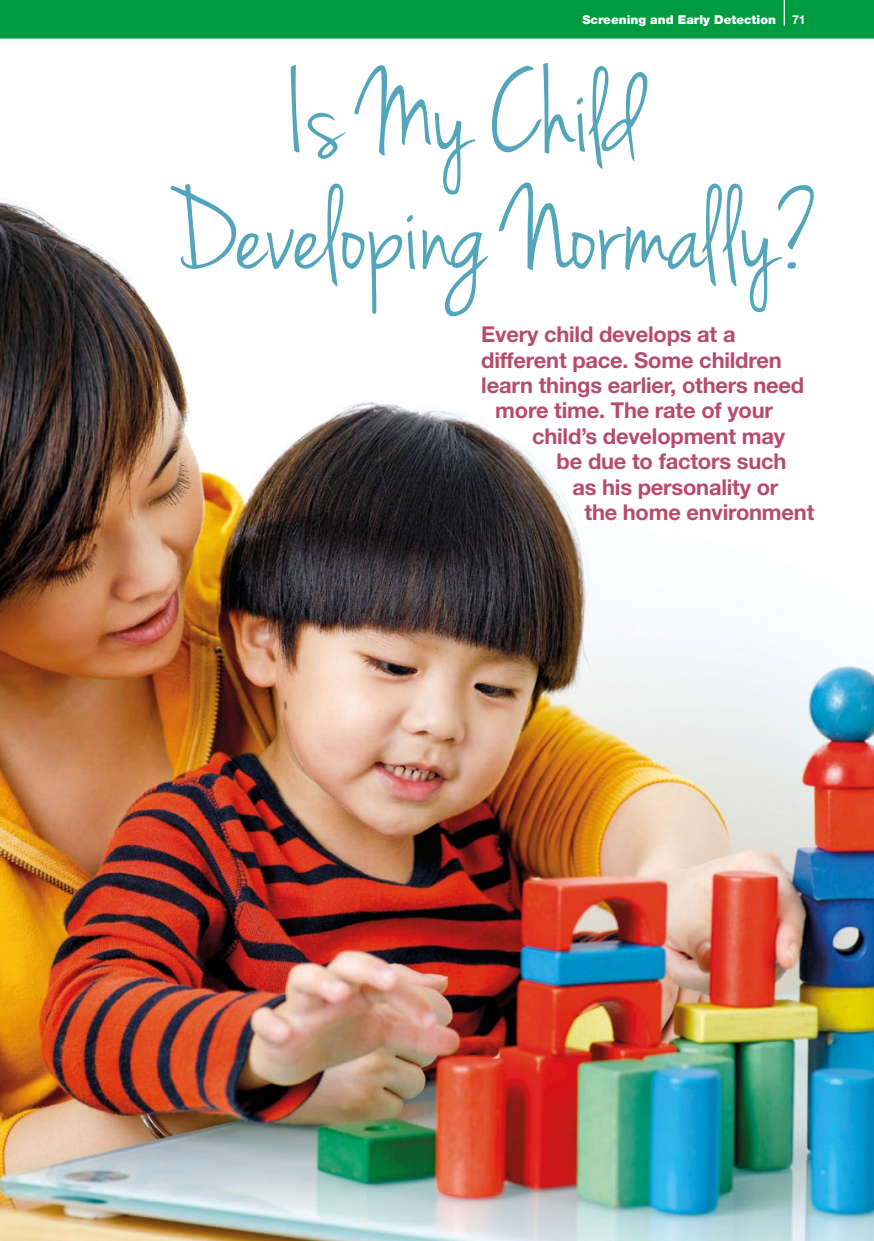
<style>
.page{position:relative;width:874px;height:1241px;background:#fff}
.page>*{position:absolute;margin:0;border:0;box-sizing:border-box;transform-origin:0 0}
.t1{font:122.5px "Jenna Sue";letter-spacing:-.01em;color:#52a5ba}
.t2{font:700 21.88px "Helvetica Neue LT Std";letter-spacing:-.01em;color:#b74b6c}
.t3{font:900 12.25px "Helvetica Neue LT Std";color:#fff}
.t4{font:700 12.25px "Helvetica Neue LT Std";color:#fff}
</style>
<div class="page">
<img style="left:0;top:202px;width:873px;height:1038px">
<div style="left:0;top:0;width:873px;height:39px;background:#009b3e"></div>
<p class="t3" style="left:582px;top:12px;width:195px">Screening and Early Detection</p>
<p class="t4" style="left:791px;top:12px;width:15px">71</p>
<h1 class="t1" style="left:290px;top:45px;width:353px">Is My Child</h1>
<h1 class="t1" style="left:167px;top:163px;width:655px">Developing Normally?</h1>
<p class="t2" style="left:481px;top:321px;width:256px">Every child develops at a</p>
<p class="t2" style="left:481px;top:346px;width:302px">different pace. Some children</p>
<p class="t2" style="left:481px;top:371px;width:324px">learn things earlier, others need</p>
<p class="t2" style="left:495px;top:397px;width:279px">more time. The rate of your</p>
<p class="t2" style="left:532px;top:422px;width:254px">child’s development may</p>
<p class="t2" style="left:556px;top:448px;width:231px">be due to factors such</p>
<p class="t2" style="left:572px;top:473px;width:207px">as his personality or</p>
<p class="t2" style="left:584px;top:498px;width:231px">the home environment</p>
</div>
